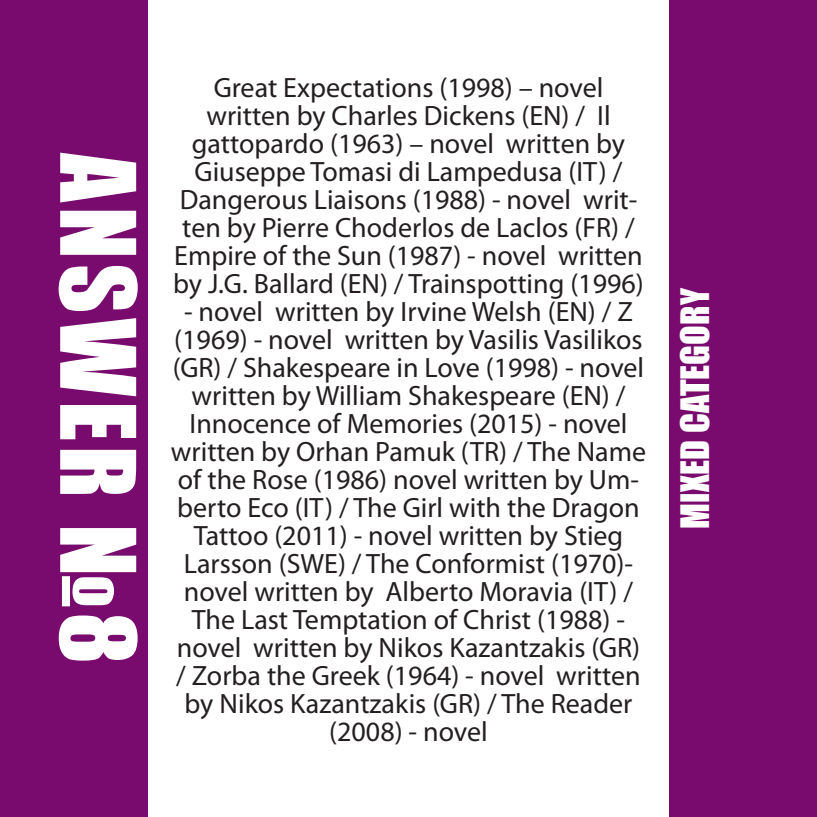
<style>
.page{position:relative;width:817px;height:817px;background:#fff}
.page>*{position:absolute;margin:0;border:0;box-sizing:border-box;transform-origin:0 0}
.t1{font:96px "Impact";letter-spacing:.05em;color:#fff}
.t2{font:36px "Impact";letter-spacing:.005em;color:#fff}
.t3{font:28px/28px "Myriad Pro";color:#231f20;text-align:center}
</style>
<div class="page">
<div style="left:669px;top:0;width:147px;height:816px;background:#790b6e"></div>
<div style="left:0;top:0;width:147px;height:816px;background:#790b6e"></div>
<h1 class="t1" style="left:172px;top:153px;width:512px;rotate:90deg">ANSWER №8</h1>
<p class="t3" style="left:173px;top:73px;width:472px">Great Expectations (1998) – novel written by Charles Dickens (EN) / Il gattopardo (1963) – novel written by Giuseppe Tomasi di Lampedusa (IT) / Dangerous Liaisons (1988) - novel writ&shy;ten by Pierre Choderlos de Laclos (FR) / Empire of the Sun (1987) - novel written by J.G. Ballard (EN) / Trainspotting (1996)</p>
<p class="t3" style="left:171px;top:297px;width:476px">- novel written by Irvine Welsh (EN) / Z (1969) - novel written by Vasilis Vasilikos (GR) / Shakespeare in Love (1998) - novel written by William Shakespeare (EN) / Innocence of Memories (2015) - novel written by Orhan Pamuk (TR) / The Name of the Rose (1986) novel written by Um&shy;berto Eco (IT) / The Girl with the Dragon Tattoo (2011) - novel written by Stieg Larsson (SWE) / The Conformist (1970)- novel written by Alberto Moravia (IT) / The Last Temptation of Christ (1988) - novel written by Nikos Kazantzakis (GR) / Zorba the Greek (1964) - novel written by Nikos Kazantzakis (GR) / The Reader (2008) - novel</p>
<p class="t2" style="left:667px;top:529px;width:243px;rotate:-90deg">MIXED CATEGORY</p>
</div>
